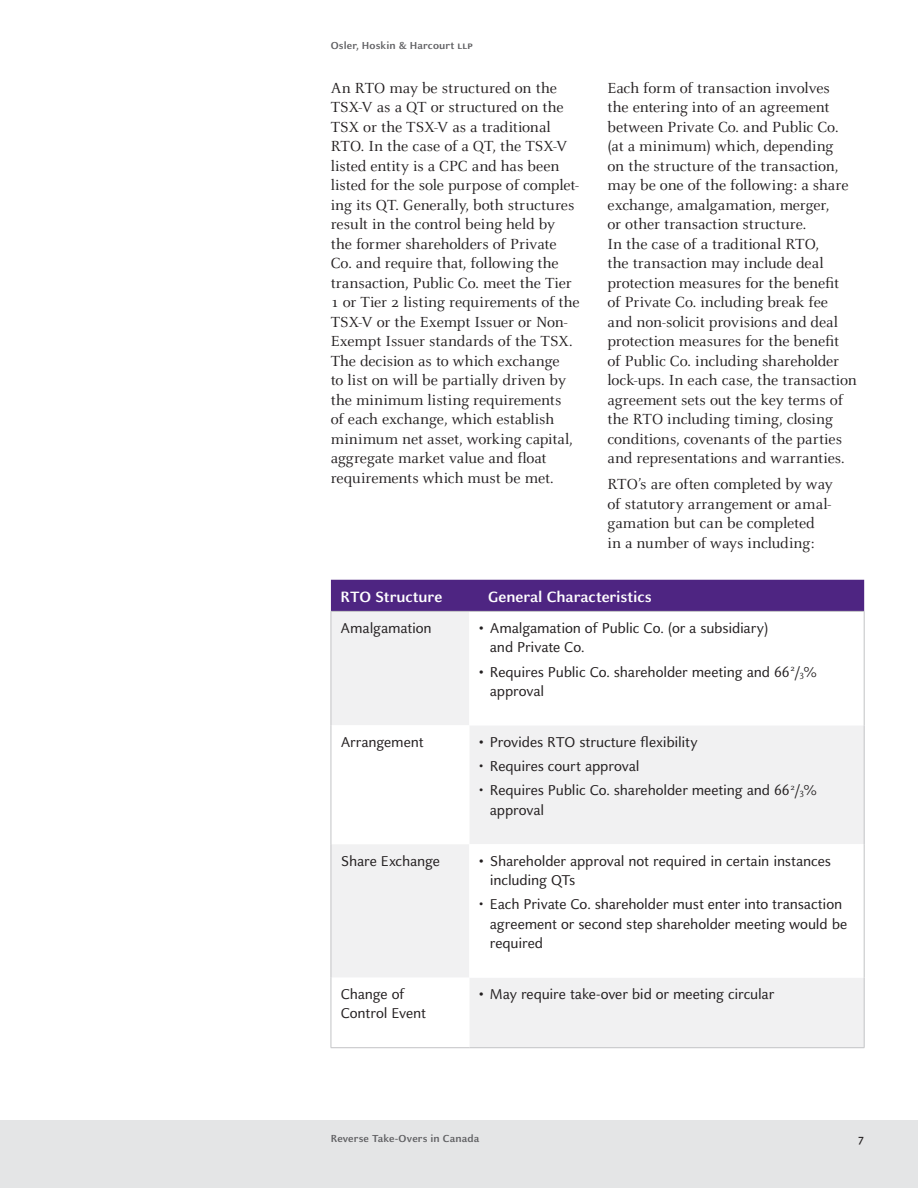
<style>
.page{position:relative;width:918px;height:1188px;background:#fff}
.page>*{position:absolute;margin:0;border:0;box-sizing:border-box;transform-origin:0 0}
.t1{font:700 16.5px "Celeste Sans";letter-spacing:-.005em;color:#fff}
.t2{font:16.2px/19.5px "Celeste";letter-spacing:-.005em;color:#231f20}
.t3{font:15.75px/19.5px "Celeste Sans";letter-spacing:-.005em;color:#231f20}
.t4{font:700 11.25px "Celeste Sans";letter-spacing:.015em;color:#5f5f62}
.t5{font:700 11.25px "Celeste Sans";color:#231f20}
.s1{font-family:"Celeste Sans SC"}
.s2{font-weight:700}
.s3{font-size:9.15px}
</style>
<div class="page">
<div style="left:0;top:1120px;width:918px;height:68px;background:#e4e5e6"></div>
<div style="left:331px;top:580px;width:533px;height:31px;background:#4e2582"></div>
<svg style="left:332px;top:612px;width:532px;height:435px"></svg>
<hr style="left:331px;top:611px;width:138px;height:1px;background:#c2c3c5">
<hr style="left:331px;top:612px;width:1px;height:113px;background:#c2c3c5">
<hr style="left:469px;top:611px;width:395px;height:1px;background:#c2c3c5">
<hr style="left:864px;top:612px;width:1px;height:113px;background:#c2c3c5">
<hr style="left:331px;top:725px;width:1px;height:119px;background:#c2c3c5">
<hr style="left:864px;top:725px;width:1px;height:119px;background:#c2c3c5">
<hr style="left:331px;top:844px;width:1px;height:134px;background:#c2c3c5">
<hr style="left:864px;top:844px;width:1px;height:134px;background:#c2c3c5">
<hr style="left:331px;top:978px;width:1px;height:70px;background:#c2c3c5">
<hr style="left:864px;top:978px;width:1px;height:70px;background:#c2c3c5">
<hr style="left:331px;top:1047px;width:138px;height:1px;background:#c2c3c5">
<hr style="left:469px;top:1047px;width:395px;height:1px;background:#c2c3c5">
<p class="t4" style="left:331px;top:38px;width:143px">Osler, Hoskin &amp; Harcourt <span class="s1">llp</span></p>
<p class="t2" style="left:331px;top:78px;width:251px">An RTO may be structured on the TSX-V as a QT or structured on the TSX or the TSX-V as a traditional RTO. In the case of a QT, the TSX-V listed entity is a CPC and has been listed for the sole purpose of complet&shy;ing its QT. Generally, both structures result in the control being held by the former shareholders of Private Co. and require that, following the transaction, Public Co. meet the Tier 1 or Tier 2 listing requirements of the TSX-V or the Exempt Issuer or Non-Exempt Issuer standards of the TSX.<br>The decision as to which exchange<br>to list on will be partially driven by the minimum listing requirements<br>of each exchange, which establish minimum net asset, working capital, aggregate market value and float requirements which must be met.</p>
<p class="t2" style="left:608px;top:78px;width:251px">Each form of transaction involves<br>the entering into of an agreement between Private Co. and Public Co. (at a minimum) which, depending<br>on the structure of the transaction, may be one of the following: a share exchange, amalgamation, merger,<br>or other transaction structure.<br>In the case of a traditional RTO,<br>the transaction may include deal protection measures for the benefit<br>of Private Co. including break fee and non-solicit provisions and deal protection measures for the benefit<br>of Public Co. including shareholder lock-ups. In each case, the transaction agreement sets out the key terms of the RTO including timing, closing conditions, covenants of the parties and representations and warranties.</p>
<p class="t2" style="left:608px;top:475px;width:227px">RTO’s are often completed by way of statutory arrangement or amal&shy;gamation but can be completed<br>in a number of ways including:</p>
<p class="t1" style="left:341px;top:587px;width:103px">RTO Structure</p>
<p class="t1" style="left:488px;top:587px;width:165px">General Characteristics</p>
<p class="t3" style="left:341px;top:618px;width:93px">Amalgamation</p>
<p class="t3" style="left:490px;top:618px;width:280px;text-indent:-11px"><span class="s2">•</span> Amalgamation of Public Co. (or a subsidiary) and Private Co.</p>
<p class="t3" style="left:490px;top:662px;width:329px;text-indent:-11px"><span class="s2">•</span> Requires Public Co. shareholder meeting and 66<sup>2</sup>/<span class="s3">3</span>% approval</p>
<p class="t3" style="left:341px;top:732px;width:85px">Arrangement</p>
<p class="t3" style="left:479px;top:732px;width:220px"><span class="s2">•</span> Provides RTO structure flexibility</p>
<p class="t3" style="left:479px;top:756px;width:162px">• Requires court approval</p>
<p class="t3" style="left:490px;top:781px;width:329px;text-indent:-11px">• Requires Public Co. shareholder meeting and 66<sup>2</sup>/<span class="s3">3</span>% approval</p>
<p class="t3" style="left:341px;top:851px;width:101px">Share Exchange</p>
<p class="t3" style="left:490px;top:851px;width:343px;text-indent:-11px"><span class="s2">•</span> Shareholder approval not required in certain instances including QTs</p>
<p class="t3" style="left:490px;top:894px;width:359px;text-indent:-11px">• Each Private Co. shareholder must enter into transaction agreement or second step shareholder meeting would be required</p>
<p class="t3" style="left:341px;top:984px;width:87px">Change of<br>Control Event</p>
<p class="t3" style="left:479px;top:984px;width:297px"><span class="s2">•</span> May require take-over bid or meeting circular</p>
<p class="t4" style="left:331px;top:1132px;width:150px">Reverse Take-Overs in Canada</p>
<p class="t5" style="left:858px;top:1132px;width:7px">7</p>
</div>
